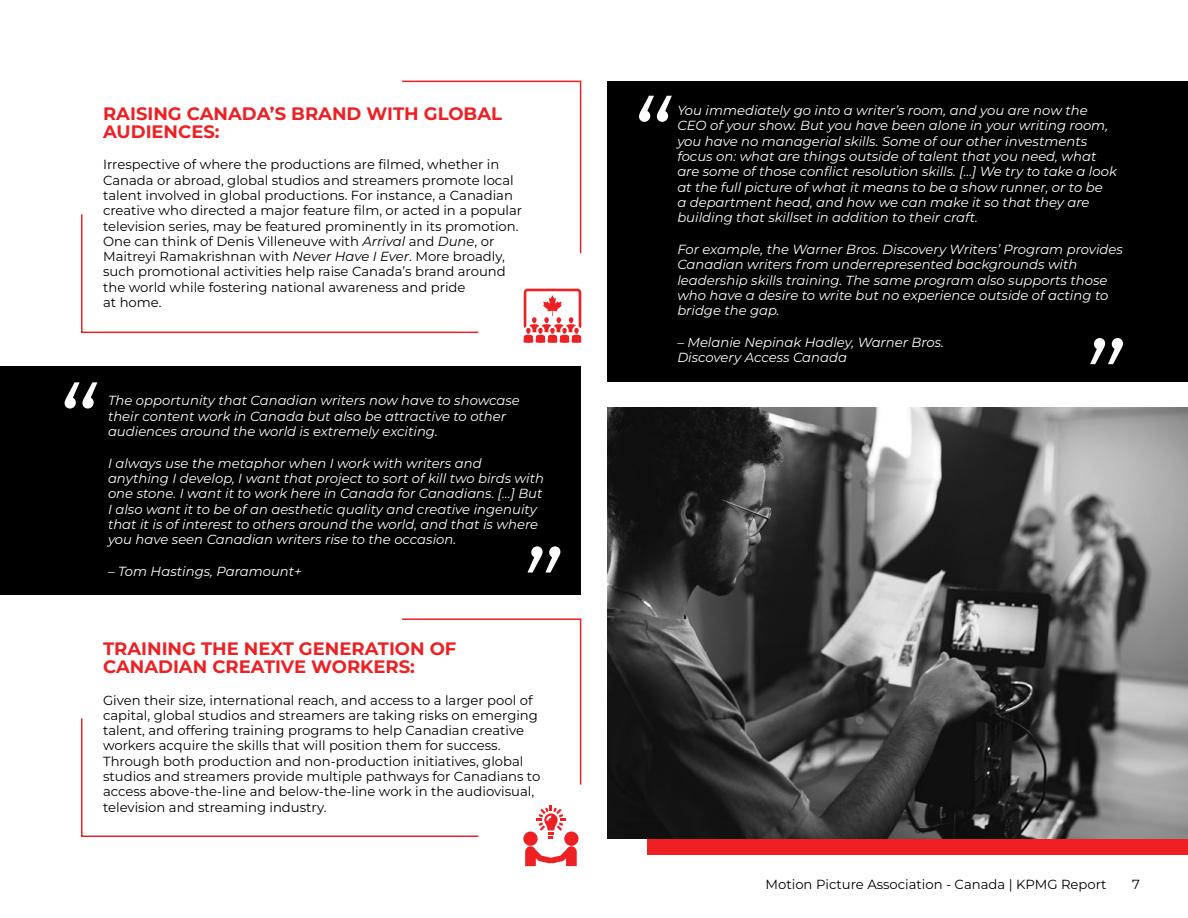
<style>
.page{position:relative;width:1188px;height:918px;background:#fff}
.page>*{position:absolute;margin:0;border:0;box-sizing:border-box;transform-origin:0 0}
.t1{font:700 18px/18px "Montserrat";color:#ed2124}
.t2{font:italic 13.2px/15.3px "Montserrat";color:#fff}
.t3{font:13.2px/15.3px "Montserrat";color:#000}
.s1{font-style:italic}
</style>
<div class="page">
<div style="left:0;top:366px;width:580px;height:228px;background:#000"></div>
<div style="left:608px;top:81px;width:580px;height:301px;background:#000"></div>
<div style="left:648px;top:409px;width:540px;height:445px;background:#ed2124"></div>
<img style="left:608px;top:408px;width:580px;height:430px">
<svg style="left:402px;top:80px;width:180px;height:174px"></svg>
<svg style="left:402px;top:618px;width:180px;height:167px"></svg>
<svg style="left:81px;top:213px;width:399px;height:121px"></svg>
<svg style="left:81px;top:717px;width:399px;height:120px"></svg>
<svg style="left:65px;top:382px;width:32px;height:27px"></svg>
<svg style="left:528px;top:546px;width:32px;height:27px"></svg>
<svg style="left:639px;top:96px;width:33px;height:26px"></svg>
<svg style="left:1090px;top:338px;width:33px;height:26px"></svg>
<svg style="left:524px;top:289px;width:57px;height:54px"></svg>
<div style="left:523px;top:832px;width:15px;height:14px;background:#ed2124;border-radius:50%"></div>
<div style="left:564px;top:832px;width:15px;height:14px;background:#ed2124;border-radius:50%"></div>
<svg style="left:525px;top:846px;width:52px;height:20px"></svg>
<svg style="left:537px;top:806px;width:28px;height:33px"></svg>
<h1 class="t1" style="left:103px;top:104px;width:400px">RAISING CANADA’S BRAND WITH GLOBAL<br>AUDIENCES:</h1>
<p class="t3" style="left:103px;top:157px;width:421px">Irrespective of where the productions are filmed, whether in Canada or abroad, global studios and streamers promote local talent involved in global productions. For instance, a Canadian creative who directed a major feature film, or acted in a popular television series, may be featured prominently in its promotion.<br>One can think of Denis Villeneuve with <span class="s1">Arrival</span> and <span class="s1">Dune</span>, or Maitreyi Ramakrishnan with <span class="s1">Never Have I Ever</span>. More broadly, such promotional activities help raise Canada’s brand around the world while fostering national awareness and pride<br>at home.</p>
<p class="t2" style="left:108px;top:393px;width:413px">The opportunity that Canadian writers now have to showcase their content work in Canada but also be attractive to other audiences around the world is extremely exciting.</p>
<p class="t2" style="left:108px;top:455px;width:438px">I always use the metaphor when I work with writers and anything I develop, I want that project to sort of kill two birds with one stone. I want it to work here in Canada for Canadians. […] But I also want it to be of an aesthetic quality and creative ingenuity that it is of interest to others around the world, and that is where you have seen Canadian writers rise to the occasion.</p>
<p class="t2" style="left:108px;top:563px;width:195px">– Tom Hastings, Paramount+</p>
<h1 class="t1" style="left:103px;top:639px;width:355px">TRAINING THE NEXT GENERATION OF<br>CANADIAN CREATIVE WORKERS:</h1>
<p class="t3" style="left:103px;top:692px;width:439px">Given their size, international reach, and access to a larger pool of capital, global studios and streamers are taking risks on emerging talent, and offering training programs to help Canadian creative workers acquire the skills that will position them for success.<br>Through both production and non-production initiatives, global studios and streamers provide multiple pathways for Canadians to access above-the-line and below-the-line work in the audiovisual, television and streaming industry.</p>
<p class="t2" style="left:677px;top:102px;width:441px">You immediately go into a writer’s room, and you are now the CEO of your show. But you have been alone in your writing room, you have no managerial skills. Some of our other investments focus on: what are things outside of talent that you need, what are some of those conflict resolution skills. […] We try to take a look at the full picture of what it means to be a show runner, or to be<br>a department head, and how we can make it so that they are building that skillset in addition to their craft.</p>
<p class="t2" style="left:677px;top:241px;width:447px">For example, the Warner Bros. Discovery Writers’ Program provides Canadian writers from underrepresented backgrounds with leadership skills training. The same program also supports those who have a desire to write but no experience outside of acting to bridge the gap.</p>
<p class="t2" style="left:677px;top:334px;width:268px">– Melanie Nepinak Hadley, Warner Bros.<br>Discovery Access Canada</p>
<p class="t3" style="left:766px;top:876px;width:343px">Motion Picture Association - Canada | KPMG Report</p>
<p class="t3" style="left:1132px;top:876px;width:9px">7</p>
</div>
